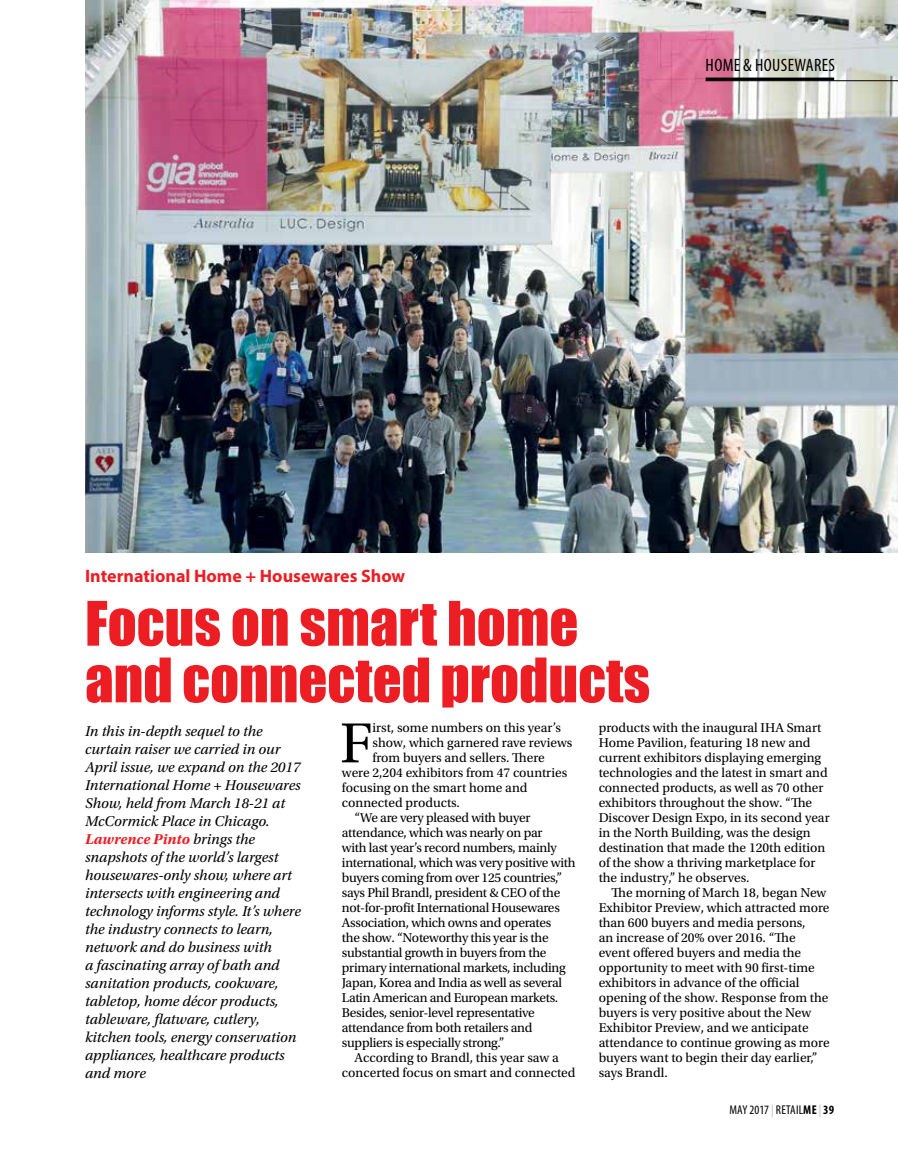
<style>
.page{position:relative;width:898px;height:1157px;background:#fff}
.page>*{position:absolute;margin:0;border:0;box-sizing:border-box;transform-origin:0 0}
.t1{font:59.4px "Utopia Std";color:#000}
.t2{font:56.55px/56.6px "Impact";color:#ed1d24}
.t3{font:700 18px "Myriad Pro";color:#ed1d24}
.t4{font:condensed 18px "Myriad Pro";letter-spacing:.02em;color:#000}
.t5{font:italic 15px/18px "Utopia Std";color:#000}
.t6{font:13.5px/15px "Utopia Std";color:#000}
.t7{font:13.5px "Utopia Std";letter-spacing:-.02em;color:#000}
.t8{font:condensed 12.75px "Myriad Pro";letter-spacing:.005em;color:#000}
.s1{font-weight:700;color:#ed1d24}
.s2{color:#bcbec0}
.s3{font-weight:700}
</style>
<div class="page">
<img style="left:85px;top:0;width:812px;height:552px">
<hr style="left:705px;top:80px;width:192px;height:1px;background:#000">
<hr style="left:705px;top:78px;width:128px;height:3px;background:#000">
<h3 class="t3" style="left:85px;top:564px;width:321px">International Home + Housewares Show</h3>
<h3 class="t4" style="left:705px;top:54px;width:131px">HOME &amp; HOUSEWARES</h3>
<h2 class="t2" style="left:85px;top:593px;width:566px">Focus on smart home and connected products</h2>
<p class="t6" style="left:598px;top:720px;width:232px">products with the inaugural IHA Smart Home Pavilion, featuring 18 new and current exhibitors displaying emerging technologies and the latest in smart and connected products, as well as 70 other exhibitors throughout the show. “The Discover Design Expo, in its second year in the North Building, was the design destination that made the 120th edition of the show a thriving marketplace for the industry,” he observes.</p>
<p class="t6" style="left:598px;top:885px;width:232px;text-indent:13px">The morning of March 18, began New Exhibitor Preview, which attracted more than 600 buyers and media persons,<br>an increase of 20% over 2016. “The event offered buyers and media the opportunity to meet with 90 first-time exhibitors in advance of the official opening of the show. Response from the buyers is very positive about the New Exhibitor Preview, and we anticipate attendance to continue growing as more buyers want to begin their day earlier,” says Brandl.</p>
<h1 class="t1" style="left:340px;top:711px;width:34px">F</h1>
<p class="t6" style="left:372px;top:720px;width:190px">irst, some numbers on this year’s</p>
<p class="t5" style="left:85px;top:722px;width:217px">In this in-depth sequel to the curtain raiser we carried in our<br>April issue, we expand on the 2017<br>International Home + Housewares<br>Show, held from March 18-21 at<br>McCormick Place in Chicago.<br><span class="s1">Lawrence Pinto</span> brings the snapshots of the world’s largest housewares-only show, where art intersects with engineering and technology informs style. It’s where the industry connects to learn, network and do business with<br>a fascinating array of bath and sanitation products, cookware, tabletop, home décor products, tableware, flatware, cutlery, kitchen tools, energy conservation appliances, healthcare products and more</p>
<p class="t6" style="left:372px;top:735px;width:201px">show, which garnered rave reviews</p>
<p class="t6" style="left:372px;top:750px;width:174px">from buyers and sellers. There</p>
<p class="t6" style="left:342px;top:765px;width:227px">were 2,204 exhibitors from 47 countries</p>
<p class="t6" style="left:342px;top:780px;width:187px">focusing on the smart home and</p>
<p class="t6" style="left:342px;top:795px;width:120px">connected products.</p>
<p class="t7" style="left:354px;top:810px;width:177px">“We are very pleased with buyer</p>
<p class="t7" style="left:342px;top:825px;width:202px">attendance, which was nearly on par</p>
<p class="t7" style="left:342px;top:840px;width:216px">with last year’s record numbers, mainly</p>
<p class="t7" style="left:342px;top:855px;width:235px">international, which was very positive with</p>
<p class="t7" style="left:342px;top:870px;width:221px">buyers coming from over 125 countries,”</p>
<p class="t7" style="left:342px;top:885px;width:220px">says Phil Brandl, president &amp; CEO of the</p>
<p class="t7" style="left:342px;top:900px;width:219px">not-for-profit International Housewares</p>
<p class="t7" style="left:342px;top:915px;width:211px">Association, which owns and operates</p>
<p class="t7" style="left:342px;top:930px;width:208px">the show. “Noteworthy this year is the</p>
<p class="t7" style="left:342px;top:945px;width:206px">substantial growth in buyers from the</p>
<p class="t7" style="left:342px;top:960px;width:225px">primary international markets, including</p>
<p class="t7" style="left:342px;top:975px;width:222px">Japan, Korea and India as well as several</p>
<p class="t7" style="left:342px;top:990px;width:218px">Latin American and European markets.</p>
<p class="t7" style="left:342px;top:1005px;width:194px">Besides, senior-level representative</p>
<p class="t7" style="left:342px;top:1020px;width:192px">attendance from both retailers and</p>
<p class="t7" style="left:342px;top:1035px;width:164px">suppliers is especially strong.”</p>
<p class="t6" style="left:354px;top:1050px;width:205px">According to Brandl, this year saw a</p>
<p class="t6" style="left:342px;top:1065px;width:235px">concerted focus on smart and connected</p>
<p class="t8" style="left:729px;top:1102px;width:106px">MAY 2017 <span class="s2">|</span> RETAIL<span class="s3">ME</span><span class="s2">|</span> <span class="s3">39</span></p>
</div>
